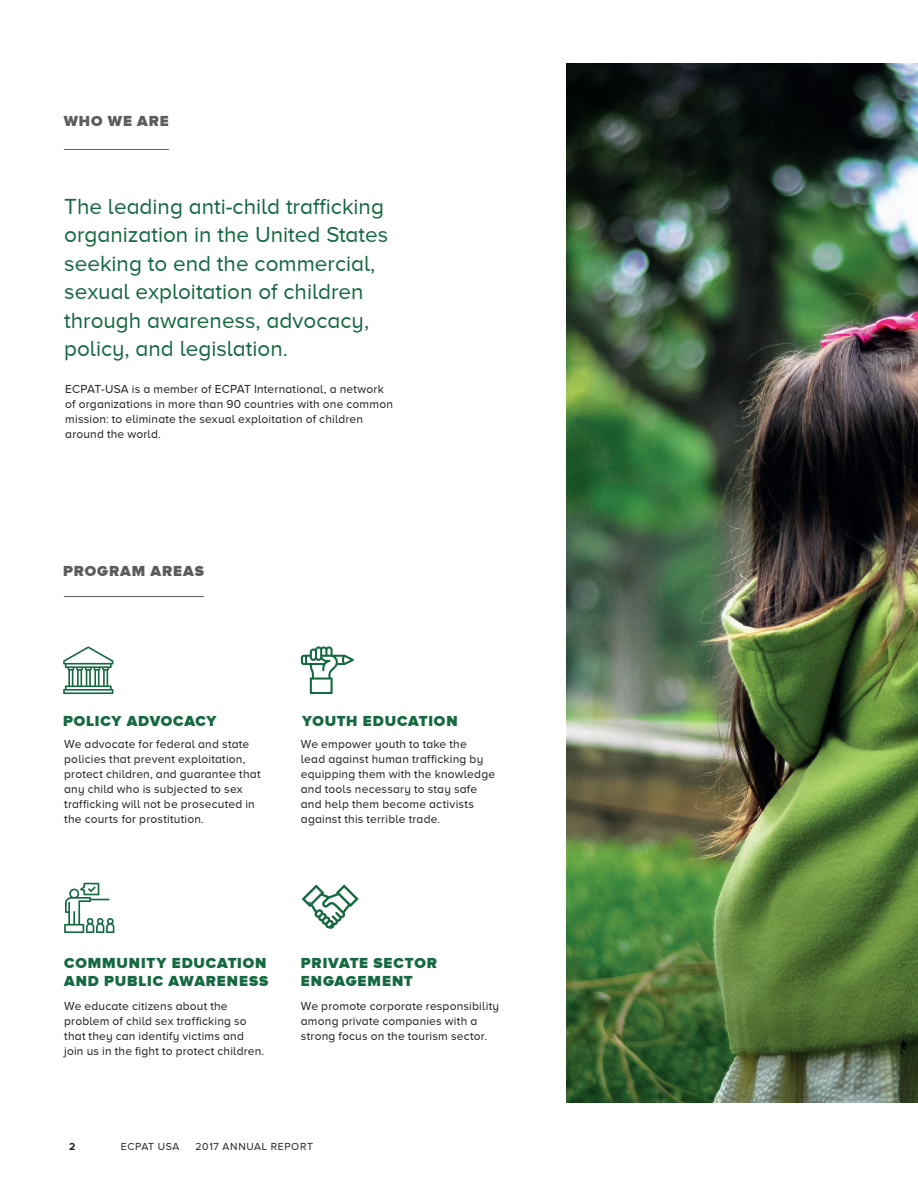
<style>
.page{position:relative;width:918px;height:1188px;background:#fff}
.page>*{position:absolute;margin:0;border:0;box-sizing:border-box;transform-origin:0 0}
.t1{font:22.5px/28.5px "Proxima Nova A";color:#156941}
.t2{font:900 15px/18px "Proxima Nova A";letter-spacing:.055em;color:#156941}
.t3{font:900 15px "Proxima Nova A";letter-spacing:.06em;color:#5c5c5f}
.t4{font:12px/15px "Proxima Nova A";letter-spacing:.015em;color:#231f20}
.t5{font:10.5px "Proxima Nova A";letter-spacing:.065em;color:#231f20}
.t6{font:700 10.5px "Proxima Nova A";color:#231f20}
</style>
<div class="page">
<hr style="left:64px;top:149px;width:105px;height:1px;background:#5c5c5f">
<hr style="left:64px;top:596px;width:140px;height:1px;background:#5c5c5f">
<img style="left:567px;top:64px;width:351px;height:1039px">
<svg style="left:63px;top:646px;width:50px;height:48px"></svg>
<svg style="left:301px;top:646px;width:53px;height:48px"></svg>
<svg style="left:64px;top:883px;width:50px;height:50px"></svg>
<svg style="left:302px;top:884px;width:57px;height:45px"></svg>
<p class="t3" style="left:64px;top:113px;width:107px">WHO WE ARE</p>
<p class="t1" style="left:64px;top:192px;width:326px">The leading anti-child trafficking organization in the United States seeking to end the commercial, sexual exploitation of children through awareness, advocacy, policy, and legislation.</p>
<p class="t4" style="left:65px;top:381px;width:329px">ECPAT-USA is a member of ECPAT International, a network of organizations in more than 90 countries with one common mission: to eliminate the sexual exploitation of children around the world.</p>
<p class="t3" style="left:63px;top:563px;width:142px">PROGRAM AREAS</p>
<p class="t2" style="left:63px;top:711px;width:155px">POLICY ADVOCACY</p>
<p class="t4" style="left:64px;top:737px;width:198px">We advocate for federal and state policies that prevent exploitation, protect children, and guarantee that any child who is subjected to sex trafficking will not be prosecuted in the courts for prostitution.</p>
<p class="t2" style="left:302px;top:711px;width:157px">YOUTH EDUCATION</p>
<p class="t4" style="left:301px;top:737px;width:196px">We empower youth to take the<br>lead against human trafficking by equipping them with the knowledge and tools necessary to stay safe and help them become activists against this terrible trade.</p>
<p class="t2" style="left:64px;top:954px;width:206px">COMMUNITY EDUCATION<br>AND PUBLIC AWARENESS</p>
<p class="t2" style="left:301px;top:954px;width:138px">PRIVATE SECTOR</p>
<p class="t2" style="left:301px;top:972px;width:113px">ENGAGEMENT</p>
<p class="t4" style="left:64px;top:999px;width:184px">We educate citizens about the problem of child sex trafficking so</p>
<p class="t4" style="left:64px;top:1029px;width:181px">that they can identify victims and</p>
<p class="t4" style="left:64px;top:1044px;width:202px">join us in the fight to protect children.</p>
<p class="t4" style="left:301px;top:999px;width:200px">We promote corporate responsibility among private companies with a strong focus on the tourism sector.</p>
<p class="t6" style="left:69px;top:1140px;width:8px">2</p>
<p class="t5" style="left:121px;top:1140px;width:60px">ECPAT USA</p>
<p class="t5" style="left:196px;top:1140px;width:119px">2017 ANNUAL REPORT</p>
</div>
